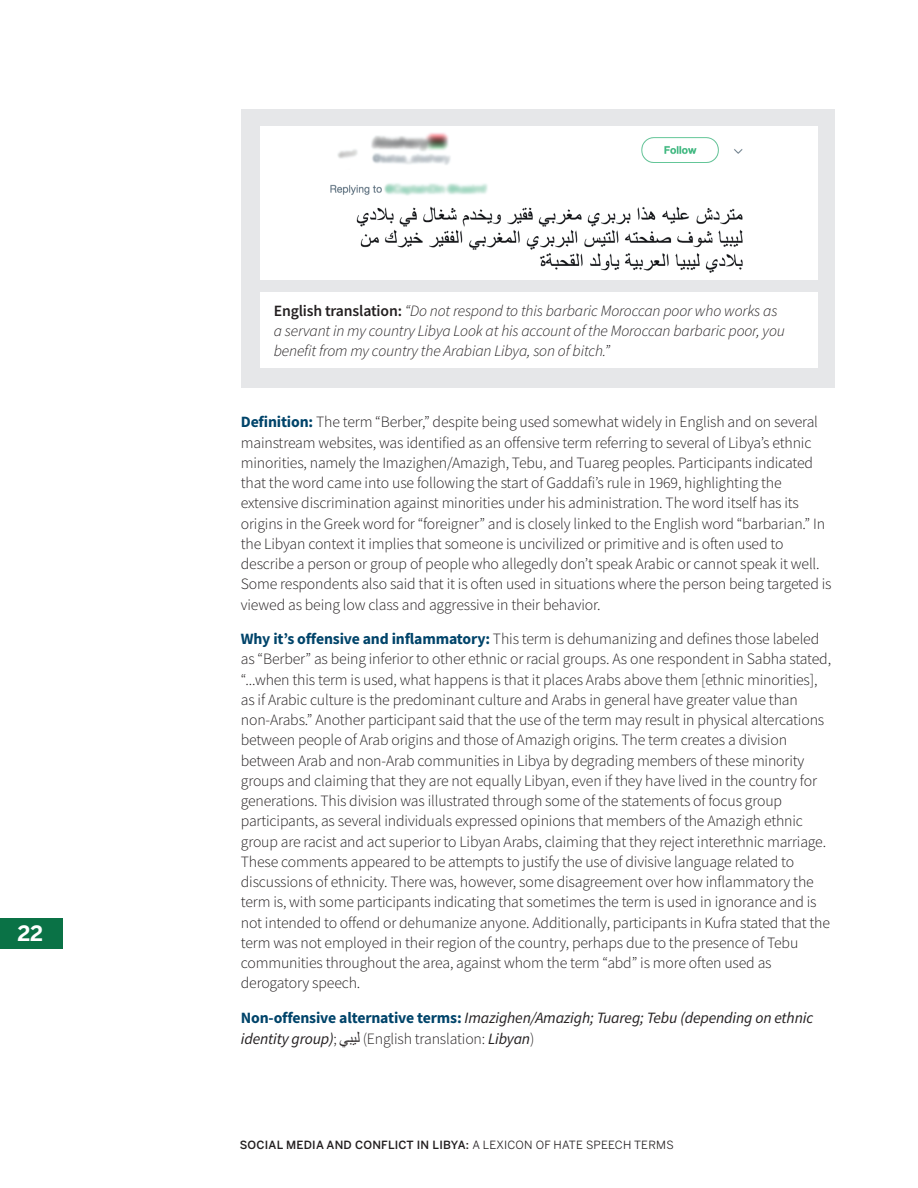
<style>
.page{position:relative;width:918px;height:1188px;background:#fff}
.page>*{position:absolute;margin:0;border:0;box-sizing:border-box;transform-origin:0 0}
.t1{font:700 21px "Benton Sans";color:#fff}
.t2{font:300 15.75px/20.2px "Source Sans Pro";letter-spacing:-.01em;color:#231f20}
.t3{font:italic 300 15.75px/20.2px "Source Sans Pro";letter-spacing:-.01em;color:#231f20}
.t4{font:italic 15.75px/21px "Source Sans Pro";letter-spacing:-.01em;color:#231f20}
.t5{font:500 11.25px "Benton Sans";letter-spacing:.02em;color:#231f20}
.s1{font-weight:600;font-style:normal}
.s2{font-weight:700;color:#00446a}
.s3{font-weight:700;font-style:normal;color:#00446a}
.s4{font-weight:300;font-style:normal}
.s5{font-family:"Arial";font-style:normal}
.s6{font-weight:400}
</style>
<div class="page">
<div style="left:0;top:918px;width:63px;height:30px;background:#0a7246"></div>
<div style="left:241px;top:109px;width:594px;height:278px;background:#e6e7e9"></div>
<div style="left:261px;top:126px;width:557px;height:153px;background:#fff"></div>
<img style="left:330px;top:132px;width:413px;height:141px">
<div style="left:260px;top:292px;width:558px;height:76px;background:#fff"></div>
<h1 class="t1" style="left:17px;top:921px;width:27px">22</h1>
<p class="t3" style="left:274px;top:300px;width:513px"><span class="s1">English translation:</span> “Do not respond to this barbaric Moroccan poor who works as a servant in my country Libya Look at his account of the Moroccan barbaric poor, you benefit from my country the Arabian Libya, son of bitch.”</p>
<p class="t2" style="left:241px;top:412px;width:592px"><span class="s2">Definition:</span> The term “Berber,” despite being used somewhat widely in English and on several mainstream websites, was identified as an offensive term referring to several of Libya’s ethnic minorities, namely the Imazighen/Amazigh, Tebu, and Tuareg peoples. Participants indicated that the word came into use following the start of Gaddafi’s rule in 1969, highlighting the extensive discrimination against minorities under his administration. The word itself has its origins in the Greek word for “foreigner” and is closely linked to the English word “barbarian.” In the Libyan context it implies that someone is uncivilized or primitive and is often used to describe a person or group of people who allegedly don’t speak Arabic or cannot speak it well.<br>Some respondents also said that it is often used in situations where the person being targeted is viewed as being low class and aggressive in their behavior.</p>
<p class="t2" style="left:241px;top:629px;width:592px"><span class="s2">Why it’s offensive and inflammatory:</span> This term is dehumanizing and defines those labeled as “Berber” as being inferior to other ethnic or racial groups. As one respondent in Sabha stated, “...when this term is used, what happens is that it places Arabs above them [ethnic minorities], as if Arabic culture is the predominant culture and Arabs in general have greater value than non-Arabs.” Another participant said that the use of the term may result in physical altercations between people of Arab origins and those of Amazigh origins. The term creates a division between Arab and non-Arab communities in Libya by degrading members of these minority groups and claiming that they are not equally Libyan, even if they have lived in the country for generations. This division was illustrated through some of the statements of focus group participants, as several individuals expressed opinions that members of the Amazigh ethnic group are racist and act superior to Libyan Arabs, claiming that they reject interethnic marriage.<br>These comments appeared to be attempts to justify the use of divisive language related to discussions of ethnicity. There was, however, some disagreement over how inflammatory the term is, with some participants indicating that sometimes the term is used in ignorance and is not intended to offend or dehumanize anyone. Additionally, participants in Kufra stated that the term was not employed in their region of the country, perhaps due to the presence of Tebu communities throughout the area, against whom the term “abd” is more often used as derogatory speech.</p>
<p class="t4" style="left:241px;top:1007px;width:574px"><span class="s3">Non-offensive alternative terms:</span> Imazighen/Amazigh; Tuareg; Tebu (depending on ethnic identity group)<span class="s4">;</span> <span class="s5">ليبي</span> <span class="s4">)English translation:</span> Libyan<span class="s4">)</span></p>
<p class="t5" style="left:240px;top:1138px;width:436px">SOCIAL MEDIA AND CONFLICT IN LIBYA: <span class="s6">A LEXICON OF HATE SPEECH TERMS</span></p>
</div>
